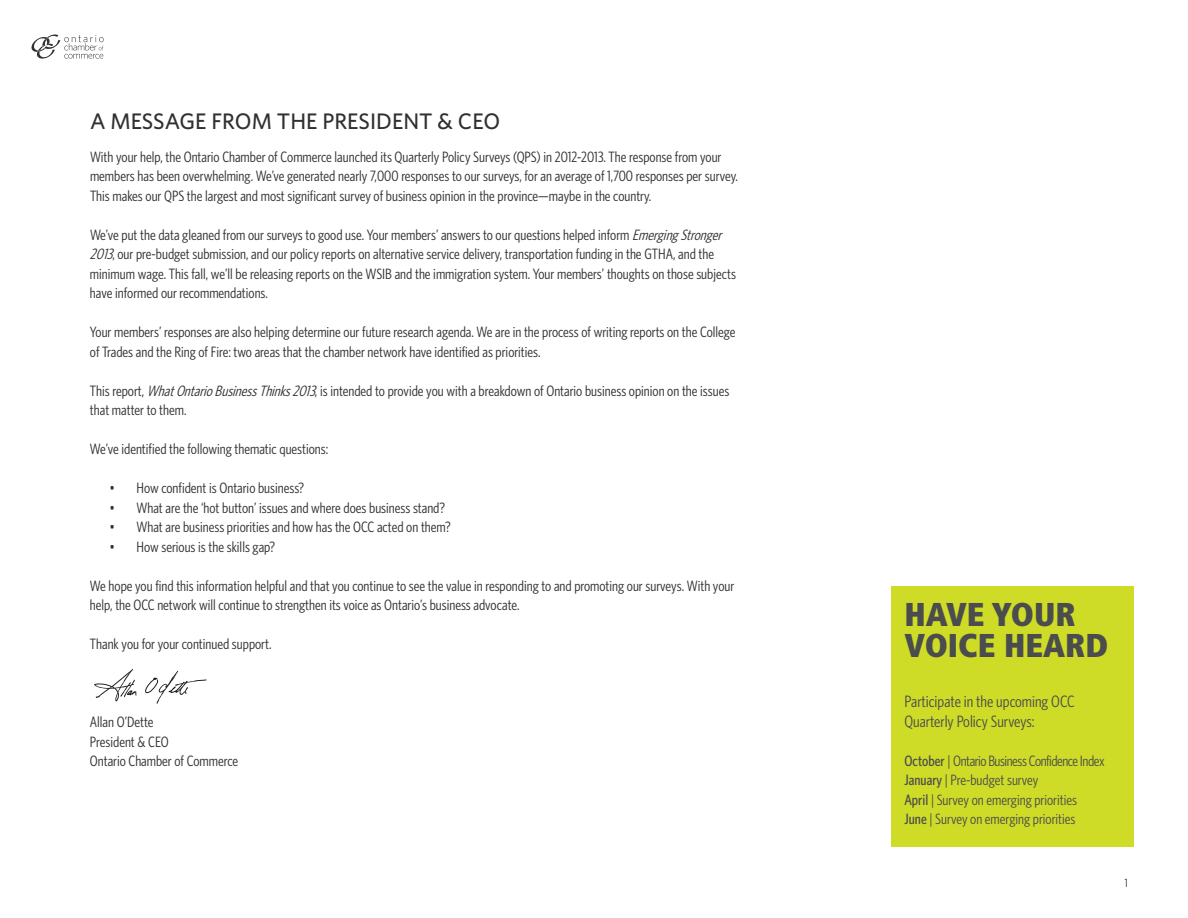
<style>
.page{position:relative;width:1188px;height:918px;background:#fff}
.page>*{position:absolute;margin:0;border:0;box-sizing:border-box;transform-origin:0 0}
.t1{font:900 condensed 33px/30.8px "Frutiger LT";color:#4b4c4d}
.t2{font:500 22.5px "Whitney";color:#312f30}
.t3{font:condensed 16.5px/19.5px "Whitney HTF";color:#4b4c4d}
.t4{font:condensed 15px/19.5px "Whitney HTF";color:#312f30}
.t5{font:condensed 15px/19.5px "Whitney HTF";color:#4b4c4d}
.t6{font:condensed 12px "Whitney HTF";color:#312f30}
.s1{font-style:italic}
.s2{font-weight:500}
</style>
<div class="page">
<svg style="left:32px;top:34px;width:72px;height:25px"></svg>
<svg style="left:94px;top:669px;width:43px;height:32px"></svg>
<svg style="left:145px;top:671px;width:62px;height:33px"></svg>
<div style="left:891px;top:586px;width:243px;height:261px;background:#cfdc27"></div>
<h2 class="t2" style="left:90px;top:107px;width:396px">A MESSAGE FROM THE PRESIDENT &amp; CEO</h2>
<p class="t4" style="left:90px;top:146px;width:649px">With your help, the Ontario Chamber of Commerce launched its Quarterly Policy Surveys (QPS) in 2012-2013. The response from your members has been overwhelming. We’ve generated nearly 7,000 responses to our surveys, for an average of 1,700 responses per survey.<br>This makes our QPS the largest and most significant survey of business opinion in the province—maybe in the country.</p>
<p class="t4" style="left:90px;top:224px;width:648px">We’ve put the data gleaned from our surveys to good use. Your members’ answers to our questions helped inform <span class="s1">EmergingStronger 2013</span>, our pre-budget submission, and our policy reports on alternative service delivery, transportation funding in the GTHA, and the minimum wage. This fall, we’ll be releasing reports on the WSIB and the immigration system. Your members’ thoughts on those subjects have informed our recommendations.</p>
<p class="t4" style="left:90px;top:322px;width:647px">Your members’ responses are also helping determine our future research agenda. We are in the process of writing reports on the College of Trades and the Ring of Fire: two areas that the chamber network have identified as priorities.</p>
<p class="t4" style="left:90px;top:380px;width:641px">This report, <span class="s1">WhatOntarioBusinessThinks2013</span>, is intended to provide you with a breakdown of Ontario business opinion on the issues that matter to them.</p>
<p class="t4" style="left:90px;top:439px;width:240px">We’ve identified the following thematic questions:</p>
<p class="t4" style="left:109px;top:478px;width:196px">• How confident is Ontario business?</p>
<p class="t4" style="left:109px;top:497px;width:337px">• What are the ‘hot button’ issues and where does business stand?</p>
<p class="t4" style="left:109px;top:517px;width:343px">• What are business priorities and how has the OCC acted on them?</p>
<p class="t4" style="left:109px;top:536px;width:167px">• How serious is the skills gap?</p>
<p class="t4" style="left:90px;top:575px;width:646px">We hope you find this information helpful and that you continue to see the value in responding to and promoting our surveys. With your help, the OCC network will continue to strengthen its voice as Ontario’s business advocate.</p>
<p class="t4" style="left:90px;top:634px;width:183px">Thank you for your continued support.</p>
<p class="t4" style="left:90px;top:712px;width:150px">Allan O’Dette<br>President &amp; CEO<br>Ontario Chamber of Commerce</p>
<h1 class="t1" style="left:904px;top:599px;width:205px">HAVE YOUR<br>VOICE HEARD</h1>
<p class="t3" style="left:904px;top:692px;width:172px">Participate in the upcoming OCC<br>Quarterly Policy Surveys:</p>
<p class="t5" style="left:904px;top:751px;width:202px"><span class="s2">October</span> | Ontario Business Confidence Index <span class="s2">January</span> | Pre-budget survey<br><span class="s2">April</span> | Survey on emerging priorities<br><span class="s2">June</span> | Survey on emerging priorities</p>
<p class="t6" style="left:1125px;top:876px;width:4px">1</p>
</div>
